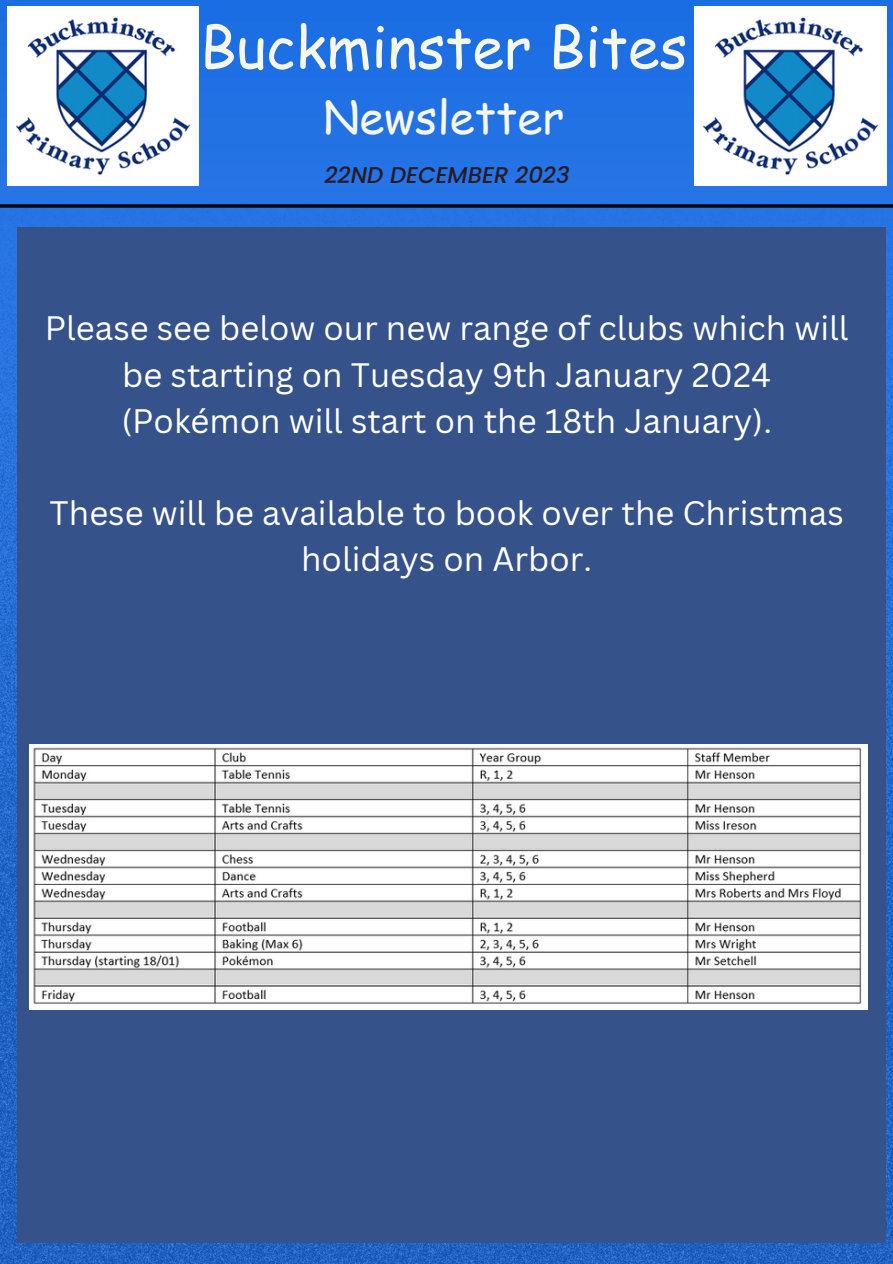
<style>
.page{position:relative;width:893px;height:1264px;background:#fff}
.page>*{position:absolute;margin:0;border:0;box-sizing:border-box;transform-origin:0 0}
.t1{font:57.45px "Comic Sans MS";color:#f6f6e9}
.t2{font:45.45px "Comic Sans MS";color:#f6f6e9}
.t3{font:33px/46.2px "Canva Sans";color:#fff;text-align:center}
.t4{font:italic 500 22.8px "Poppins";color:#291b25}
</style>
<div class="page">
<img style="left:0;top:0;width:892px;height:1263px">
<img style="left:7px;top:6px;width:191px;height:179px">
<svg style="left:0;top:204px;width:892px;height:4px"></svg>
<img style="left:694px;top:6px;width:191px;height:179px">
<div style="left:17px;top:227px;width:868px;height:1015px;background:#36528b"></div>
<img style="left:30px;top:744px;width:837px;height:265px">
<p class="t1" style="left:200px;top:5px;width:489px">Buckminster Bites</p>
<p class="t2" style="left:323px;top:84px;width:242px">Newsletter</p>
<p class="t4" style="left:324px;top:159px;width:247px">22ND DECEMBER 2023</p>
<p class="t3" style="left:45px;top:304px;width:805px">Please see below our new range of clubs which will be starting on Tuesday 9th January 2024 (Pokémon will start on the 18th January).</p>
<p class="t3" style="left:50px;top:489px;width:795px">These will be available to book over the Christmas holidays on Arbor.</p>
</div>
